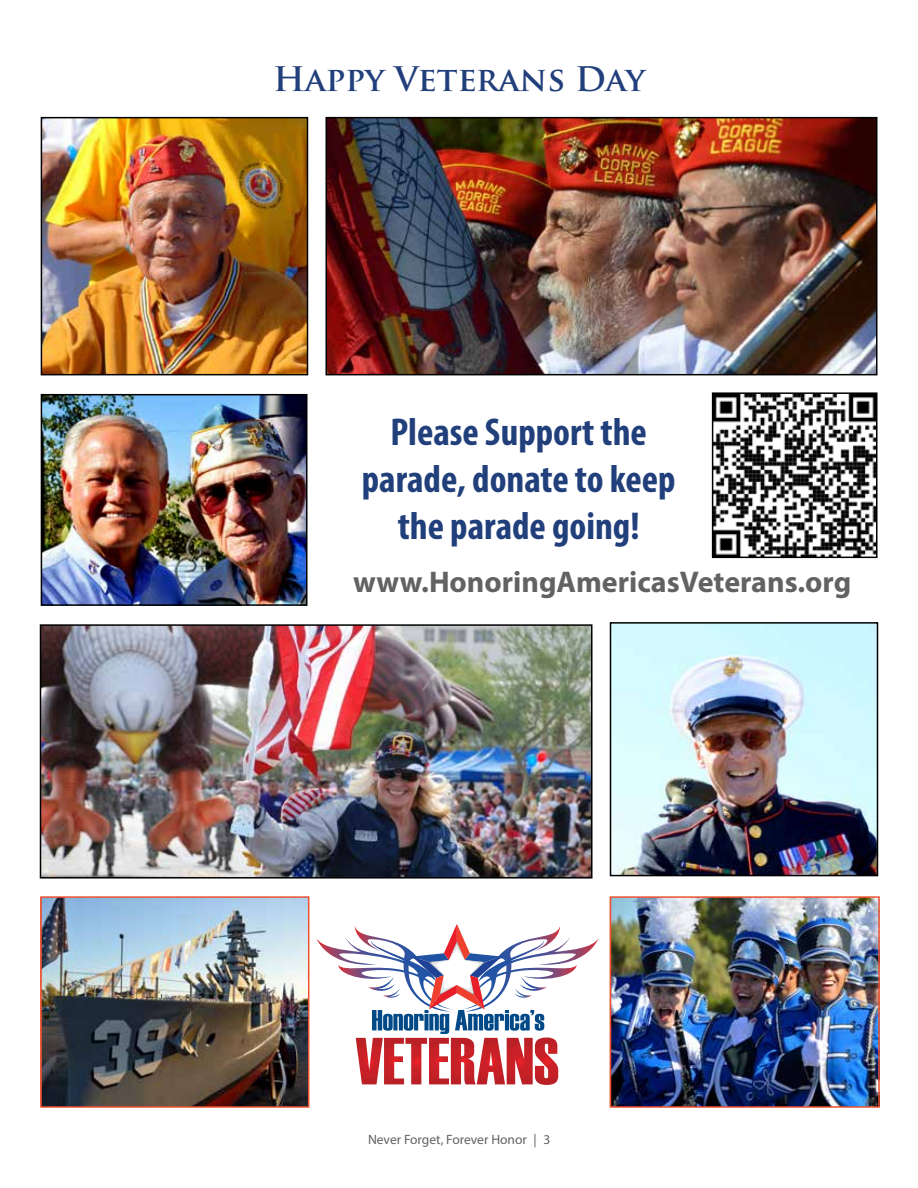
<style>
.page{position:relative;width:918px;height:1188px;background:#fff}
.page>*{position:absolute;margin:0;border:0;box-sizing:border-box;transform-origin:0 0}
.t1{font:700 condensed 39px/46.8px "Myriad Pro";color:#213f7b;text-align:center}
.t2{font:700 33px "Trajan Pro";color:#213f7b}
.t3{font:700 30px "Myriad Pro";color:#626262}
.t4{font:13.5px "Myriad Pro";color:#626262}
</style>
<div class="page">
<svg style="left:316px;top:924px;width:283px;height:161px"></svg>
<img style="left:44px;top:120px;width:261px;height:252px">
<div style="left:41px;top:117px;width:267px;height:258px;border:2px solid #000"></div>
<img style="left:329px;top:120px;width:546px;height:252px">
<div style="left:326px;top:117px;width:552px;height:258px;border:2px solid #000"></div>
<img style="left:613px;top:625px;width:262px;height:248px">
<div style="left:610px;top:622px;width:268px;height:254px;border:2px solid #000"></div>
<img style="left:44px;top:397px;width:261px;height:206px">
<div style="left:41px;top:394px;width:267px;height:212px;border:2px solid #000"></div>
<img style="left:43px;top:627px;width:546px;height:249px">
<div style="left:40px;top:624px;width:552px;height:255px;border:2px solid #000"></div>
<img style="left:715px;top:395px;width:160px;height:160px">
<div style="left:712px;top:392px;width:166px;height:166px;border:2px solid #000"></div>
<img style="left:613px;top:899px;width:264px;height:206px">
<div style="left:610px;top:896px;width:270px;height:212px;border:2px solid #ed512f"></div>
<img style="left:43px;top:899px;width:263px;height:206px">
<div style="left:40px;top:896px;width:269px;height:212px;border:2px solid #ed512f"></div>
<p class="t2" style="left:273px;top:59px;width:374px">Happy Veterans Day</p>
<p class="t1" style="left:362px;top:408px;width:315px">Please Support the parade, donate to keep the parade going!</p>
<p class="t3" style="left:353px;top:562px;width:499px">www.HonoringAmericasVeterans.org</p>
<p class="t4" style="left:368px;top:1131px;width:184px">Never Forget, Forever Honor | 3</p>
</div>
